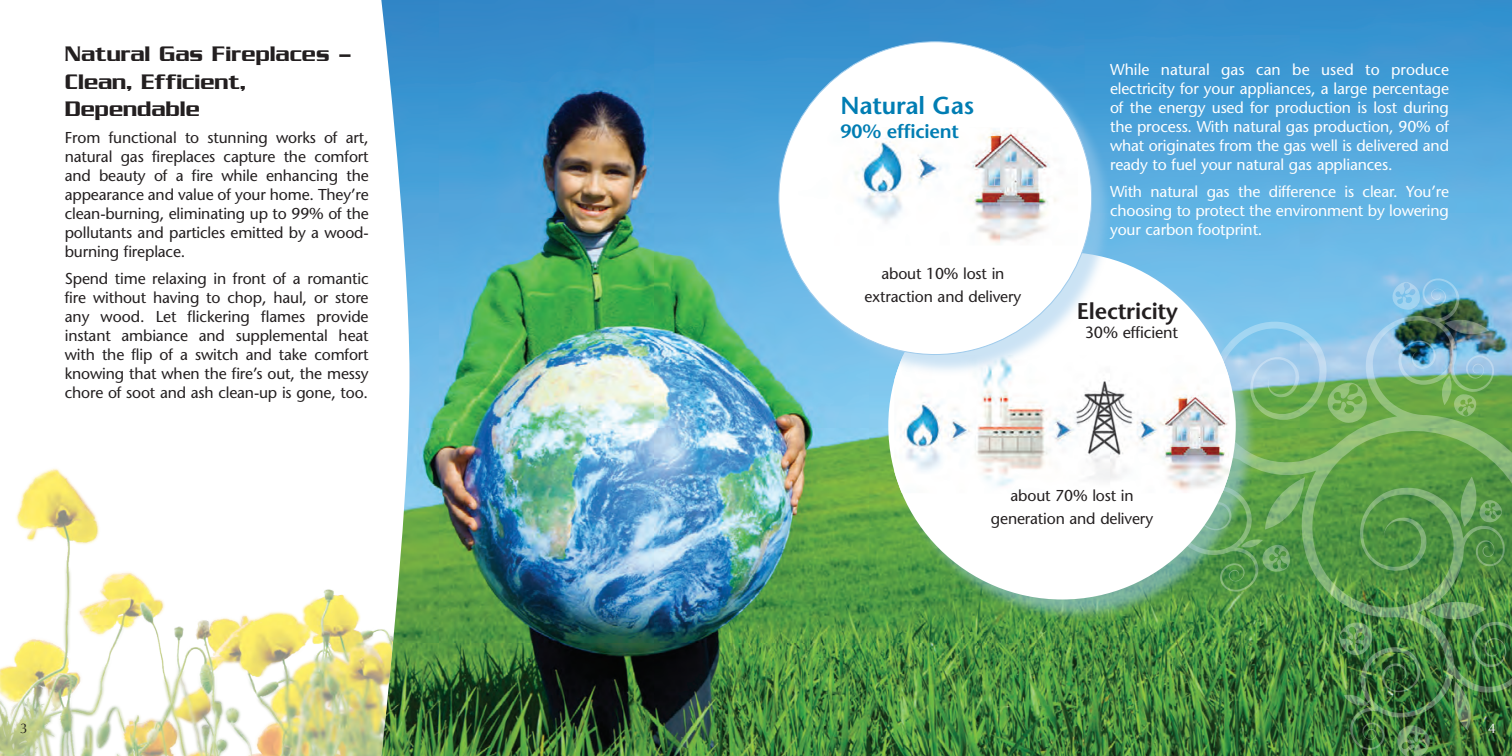
<style>
.page{position:relative;width:1512px;height:756px;background:#fff}
.page>*{position:absolute;margin:0;border:0;box-sizing:border-box;transform-origin:0 0}
.t1{font:600 24.5px "Stone Sans";letter-spacing:-.01em;color:#007db3}
.t2{font:22.75px/27.5px "Serpentine ICG";color:#231f20}
.t3{font:600 22.75px "Stone Sans";letter-spacing:-.01em;color:#231f20}
.t4{font:600 19.25px "Stone Sans";letter-spacing:-.01em;color:#007db3}
.t5{font:16.1px "Stone Sans";letter-spacing:-.01em;color:#231f20}
.t6{font:15.75px/18.9px "Stone Sans";letter-spacing:-.01em;color:#231f20;text-align:justify}
.t7{font:15.75px/18.9px "Stone Sans";letter-spacing:-.01em;color:#fff;text-align:justify}
.t8{font:14px "Optima";color:#231f20}
.t9{font:14px "Optima";color:#fff}
</style>
<div class="page">
<img style="left:409px;top:0;width:1103px;height:756px">
<img style="left:1161px;top:277px;width:351px;height:475px">
<svg style="left:1447px;top:681px;width:33px;height:49px;background:#588a4e"></svg>
<svg style="left:1428px;top:592px;width:58px;height:39px;background:#5a9153"></svg>
<svg style="left:1445px;top:313px;width:45px;height:29px"></svg>
<svg style="left:1265px;top:477px;width:40px;height:52px;background:#6da95c"></svg>
<svg style="left:1396px;top:725px;width:38px;height:31px"></svg>
<svg style="left:1337px;top:622px;width:36px;height:37px"></svg>
<svg style="left:1452px;top:477px;width:51px;height:50px;background:#609c53"></svg>
<svg style="left:1437px;top:376px;width:42px;height:41px;background:#76b056"></svg>
<svg style="left:1323px;top:380px;width:45px;height:44px;background:#7ab25e"></svg>
<svg style="left:1258px;top:537px;width:33px;height:35px"></svg>
<svg style="left:1389px;top:280px;width:32px;height:30px"></svg>
<div style="left:891px;top:255px;width:367px;height:366px;background:#9fcbec;opacity:.54"></div>
<div style="left:888px;top:252px;width:348px;height:347px;background:#fff;border-radius:50%"></div>
<img style="left:894px;top:355px;width:335px;height:138px">
<svg style="left:381px;top:0;width:28px;height:342px"></svg>
<img style="left:0;top:410px;width:410px;height:346px">
<div style="left:781px;top:44px;width:332px;height:332px;background:#9fcbec;opacity:.54"></div>
<div style="left:779px;top:42px;width:313px;height:313px;background:#fff;border-radius:50%"></div>
<img style="left:787px;top:127px;width:291px;height:117px">
<p class="t2" style="left:65px;top:40px;width:288px">Natural Gas Fireplaces –</p>
<p class="t2" style="left:65px;top:68px;width:183px">Clean, Efficient,<br>Dependable</p>
<p class="t6" style="left:65px;top:128px;width:305px">From functional to stunning works of art, natural gas fireplaces capture the comfort and beauty of a fire while enhancing the appearance and value of your home. They’re clean-burning, eliminating up to 99% of the pollutants and particles emitted by a wood&shy;burning fireplace.</p>
<p class="t6" style="left:65px;top:269px;width:305px">Spend time relaxing in front of a romantic fire without having to chop, haul, or store any wood. Let flickering flames provide instant ambiance and supplemental heat with the flip of a switch and take comfort knowing that when the fire’s out, the messy chore of soot and ash clean-up is gone, too.</p>
<p class="t1" style="left:841px;top:91px;width:135px">Natural Gas</p>
<p class="t4" style="left:841px;top:119px;width:120px">90% efficient</p>
<p class="t6" style="left:881px;top:264px;width:125px">about 10% lost in</p>
<p class="t6" style="left:864px;top:287px;width:158px">extraction and delivery</p>
<p class="t7" style="left:1110px;top:60px;width:341px">While natural gas can be used to produce electricity for your appliances, a large percentage of the energy used for production is lost during the process. With natural gas production, 90% of what originates from the gas well is delivered and ready to fuel your natural gas appliances.</p>
<p class="t7" style="left:1110px;top:182px;width:340px">With natural gas the difference is clear. You’re choosing to protect the environment by lowering your carbon footprint.</p>
<p class="t3" style="left:1077px;top:298px;width:103px">Electricity</p>
<p class="t5" style="left:1085px;top:322px;width:95px">30% efficient</p>
<p class="t6" style="left:1011px;top:486px;width:125px">about 70% lost in</p>
<p class="t6" style="left:991px;top:509px;width:164px">generation and delivery</p>
<p class="t8" style="left:20px;top:721px;width:9px">3</p>
<p class="t9" style="left:1488px;top:721px;width:9px">4</p>
</div>
